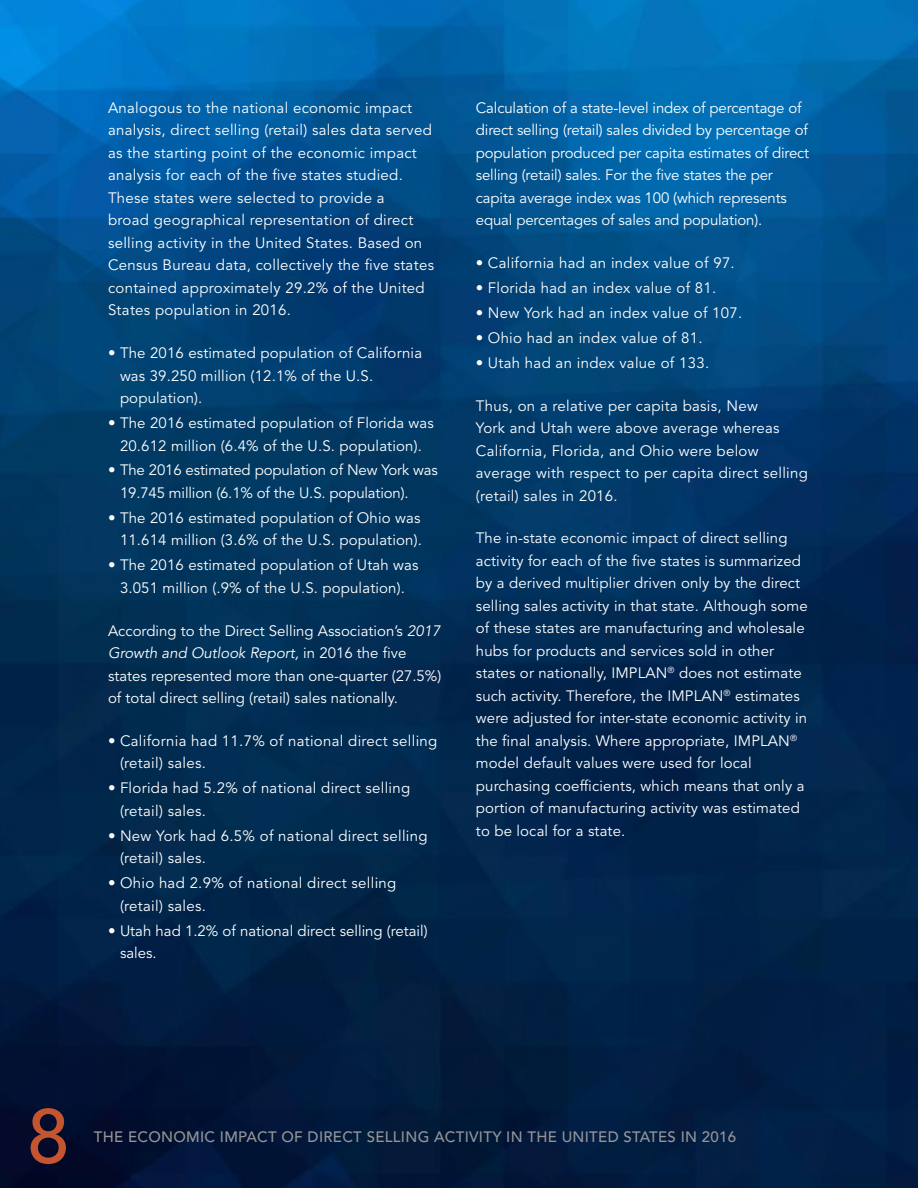
<style>
.page{position:relative;width:918px;height:1188px;background:#fff}
.page>*{position:absolute;margin:0;border:0;box-sizing:border-box;transform-origin:0 0}
.t1{font:500 76.5px "Avenir LT Std";color:#c4552e}
.t2{font:15px/22.5px "Avenir LT Std";letter-spacing:.01em;color:#fff}
.t3{font:15px/22.5px "Avenir LT Std";letter-spacing:-.01em;color:#fff}
.t4{font:500 15px "Avenir LT Std";letter-spacing:.02em;color:#939598}
.s1{font-style:italic}
</style>
<div class="page">
<img style="left:0;top:0;width:918px;height:1188px">
<p class="t2" style="left:108px;top:97px;width:328px">Analogous to the national economic impact analysis, direct selling (retail) sales data served as the starting point of the economic impact analysis for each of the five states studied.<br>These states were selected to provide a<br>broad geographical representation of direct selling activity in the United States. Based on Census Bureau data, collectively the five states contained approximately 29.2% of the United States population in 2016.</p>
<p class="t2" style="left:120px;top:342px;width:304px;text-indent:-12px">• The 2016 estimated population of California was 39.250 million (12.1% of the U.S. population).</p>
<p class="t2" style="left:108px;top:412px;width:327px;text-align:center">• The 2016 estimated population of Florida was<br>20.612 million (6.4% of the U.S. population).</p>
<p class="t3" style="left:120px;top:459px;width:319px;text-indent:-12px">• The 2016 estimated population of New York was<br>19.745 million (6.1% of the U.S. population).</p>
<p class="t2" style="left:108px;top:507px;width:315px;text-align:right">• The 2016 estimated population of Ohio was<br>11.614 million (3.6% of the U.S. population).</p>
<p class="t2" style="left:108px;top:554px;width:312px;text-align:center">• The 2016 estimated population of Utah was<br>3.051 million (.9% of the U.S. population).</p>
<p class="t2" style="left:108px;top:620px;width:335px">According to the Direct Selling Association’s <span class="s1">2017<br>Growth and Outlook Report,</span> in 2016 the five states represented more than one-quarter (27.5%) of total direct selling (retail) sales nationally.</p>
<p class="t2" style="left:120px;top:730px;width:319px;text-indent:-12px">• California had 11.7% of national direct selling (retail) sales.</p>
<p class="t2" style="left:120px;top:777px;width:292px;text-indent:-12px">• Florida had 5.2% of national direct selling (retail) sales.</p>
<p class="t2" style="left:120px;top:825px;width:309px;text-indent:-12px">• New York had 6.5% of national direct selling (retail) sales.</p>
<p class="t2" style="left:120px;top:872px;width:278px;text-indent:-12px">• Ohio had 2.9% of national direct selling (retail) sales.</p>
<p class="t2" style="left:120px;top:920px;width:309px;text-indent:-12px">• Utah had 1.2% of national direct selling (retail) sales.</p>
<p class="t3" style="left:476px;top:97px;width:335px">Calculation of a state-level index of percentage of direct selling (retail) sales divided by percentage of population produced per capita estimates of direct selling (retail) sales. For the five states the per capita average index was 100 (which represents equal percentages of sales and population).</p>
<p class="t2" style="left:476px;top:252px;width:260px">• California had an index value of 97.</p>
<p class="t2" style="left:476px;top:277px;width:242px">• Florida had an index value of 81.</p>
<p class="t2" style="left:476px;top:302px;width:268px">• New York had an index value of 107.</p>
<p class="t2" style="left:476px;top:327px;width:228px">• Ohio had an index value of 81.</p>
<p class="t2" style="left:476px;top:352px;width:235px">• Utah had an index value of 133.</p>
<p class="t2" style="left:476px;top:395px;width:334px">Thus, on a relative per capita basis, New<br>York and Utah were above average whereas California, Florida, and Ohio were below average with respect to per capita direct selling (retail) sales in 2016.</p>
<p class="t2" style="left:476px;top:527px;width:333px">The in-state economic impact of direct selling activity for each of the five states is summarized by a derived multiplier driven only by the direct selling sales activity in that state. Although some of these states are manufacturing and wholesale hubs for products and services sold in other states or nationally, IMPLAN<sup>®</sup> does not estimate such activity. Therefore, the IMPLAN<sup>®</sup> estimates were adjusted for inter-state economic activity in the final analysis. Where appropriate, IMPLAN<sup>® </sup>model default values were used for local purchasing coefficients, which means that only a portion of manufacturing activity was estimated to be local for a state.</p>
<h1 class="t1" style="left:27px;top:1092px;width:44px">8</h1>
<p class="t4" style="left:94px;top:1128px;width:644px">THE ECONOMIC IMPACT OF DIRECT SELLING ACTIVITY IN THE UNITED STATES IN 2016</p>
</div>
